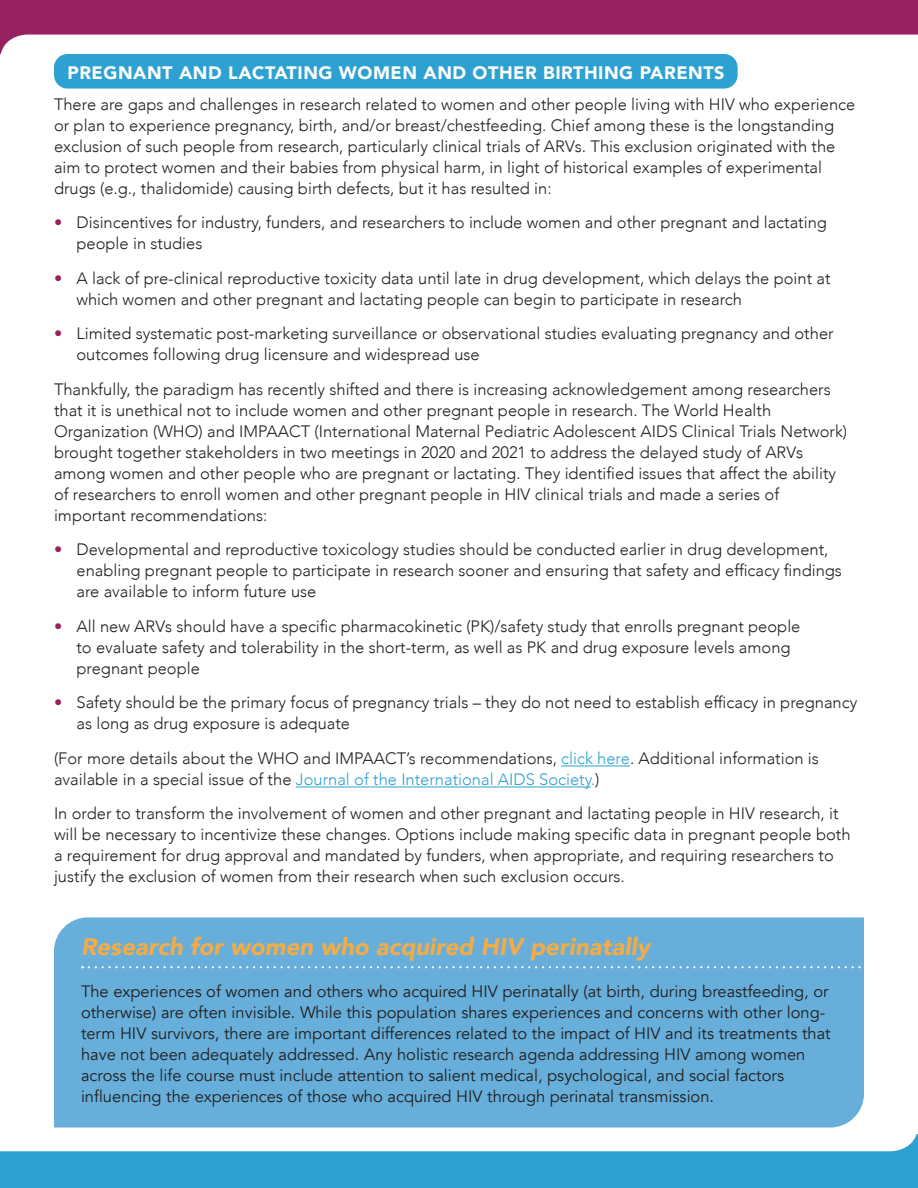
<style>
.page{position:relative;width:918px;height:1188px;background:#fff}
.page>*{position:absolute;margin:0;border:0;box-sizing:border-box;transform-origin:0 0}
.HIGHLIGHTS_HEADER{font:italic 900 24px "Avenir";color:#f3ac47}
.Sub-sub_Head{font:900 18px "Avenir";letter-spacing:.03em;color:#fff}
.TEXT{font:300 16.5px/21px "Avenir";color:#221e1f}
.INTRO_TEXT_PG_1{font:16.5px/21px "Avenir";color:#221e1f}
.s1{color:#982261}
.s2{color:#2ea1d3}
</style>
<div class="page">
<svg style="left:0;top:1134px;width:918px;height:54px;fill:#2ea1d3"></svg>
<svg style="left:0;top:0;width:918px;height:54px;fill:#982261"></svg>
<div style="left:54px;top:54px;width:684px;height:35px;background:#2ea1d3;border-radius:14px"></div>
<hr style="left:561px;top:766px;width:69px;height:1px;background:#2ea1d3">
<hr style="left:296px;top:787px;width:295px;height:1px;background:#2ea1d3">
<div style="left:54px;top:917px;width:810px;height:211px;background:#67afda"></div>
<svg style="left:89px;top:966px;width:775px;height:2px;background:#8dc2e3"></svg>
<p class="Sub-sub_Head" style="left:68px;top:57px;width:659px">PREGNANT AND LACTATING WOMEN AND OTHER BIRTHING PARENTS</p>
<p class="TEXT" style="left:54px;top:94px;width:803px">There are gaps and challenges in research related to women and other people living with HIV who experience or plan to experience pregnancy, birth, and/or breast/chestfeeding. Chief among these is the longstanding exclusion of such people from research, particularly clinical trials of ARVs. This exclusion originated with the aim to protect women and their babies from physical harm, in light of historical examples of experimental drugs (e.g., thalidomide) causing birth defects, but it has resulted in:</p>
<p class="TEXT" style="left:76px;top:212px;width:752px;text-indent:-22px"><span class="s1">•</span> Disincentives for industry, funders, and researchers to include women and other pregnant and lactating people in studies</p>
<p class="TEXT" style="left:76px;top:268px;width:756px;text-indent:-22px"><span class="s1">•</span> A lack of pre-clinical reproductive toxicity data until late in drug development, which delays the point at which women and other pregnant and lactating people can begin to participate in research</p>
<p class="TEXT" style="left:76px;top:323px;width:759px;text-indent:-22px"><span class="s1">•</span> Limited systematic post-marketing surveillance or observational studies evaluating pregnancy and other outcomes following drug licensure and widespread use</p>
<p class="TEXT" style="left:54px;top:379px;width:795px">Thankfully, the paradigm has recently shifted and there is increasing acknowledgement among researchers that it is unethical not to include women and other pregnant people in research. The World Health Organization (WHO) and IMPAACT (International Maternal Pediatric Adolescent AIDS Clinical Trials Network) brought together stakeholders in two meetings in 2020 and 2021 to address the delayed study of ARVs among women and other people who are pregnant or lactating. They identified issues that affect the ability of researchers to enroll women and other pregnant people in HIV clinical trials and made a series of important recommendations:</p>
<p class="TEXT" style="left:76px;top:539px;width:767px;text-indent:-22px"><span class="s1">•</span> Developmental and reproductive toxicology studies should be conducted earlier in drug development, enabling pregnant people to participate in research sooner and ensuring that safety and efficacy findings are available to inform future use</p>
<p class="TEXT" style="left:77px;top:616px;width:725px;text-indent:-22px"><span class="s1">•</span> All new ARVs should have a specific pharmacokinetic (PK)/safety study that enrolls pregnant people to evaluate safety and tolerability in the short-term, as well as PK and drug exposure levels among pregnant people</p>
<p class="TEXT" style="left:76px;top:692px;width:782px;text-indent:-22px"><span class="s1">•</span> Safety should be the primary focus of pregnancy trials – they do not need to establish efficacy in pregnancy as long as drug exposure is adequate</p>
<p class="TEXT" style="left:54px;top:748px;width:766px">(For more details about the WHO and IMPAACT’s recommendations, <span class="s2">click here</span>. Additional information is available in a special issue of the <span class="s2">Journal of the International AIDS Society.</span>)</p>
<p class="TEXT" style="left:54px;top:803px;width:798px">In order to transform the involvement of women and other pregnant and lactating people in HIV research, it will be necessary to incentivize these changes. Options include making specific data in pregnant people both a requirement for drug approval and mandated by funders, when appropriate, and requiring researchers to justify the exclusion of women from their research when such exclusion occurs.</p>
<p class="HIGHLIGHTS_HEADER" style="left:81px;top:927px;width:571px">Research for women who acquired HIV perinatally</p>
<p class="INTRO_TEXT_PG_1" style="left:81px;top:981px;width:751px">The experiences of women and others who acquired HIV perinatally (at birth, during breastfeeding, or otherwise) are often invisible. While this population shares experiences and concerns with other long&shy;term HIV survivors, there are important differences related to the impact of HIV and its treatments that have not been adequately addressed. Any holistic research agenda addressing HIV among women across the life course must include attention to salient medical, psychological, and social factors influencing the experiences of those who acquired HIV through perinatal transmission.</p>
</div>
